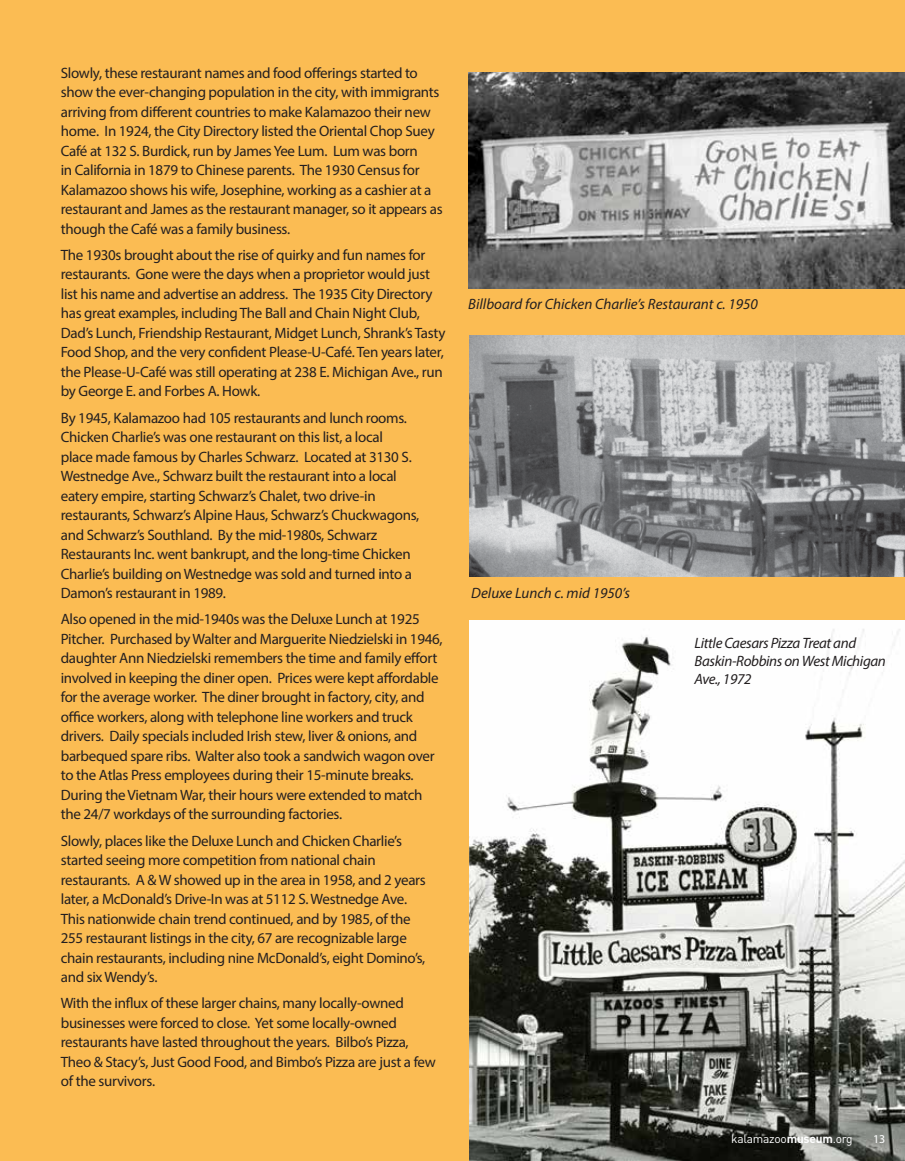
<style>
.page{position:relative;width:905px;height:1161px;background:#fff}
.page>*{position:absolute;margin:0;border:0;box-sizing:border-box;transform-origin:0 0}
.t1{font:15px/19.5px "Myriad Pro";letter-spacing:-.02em;color:#231f20}
.t2{font:italic 15px/18px "Myriad Pro";letter-spacing:-.015em;color:#231f20}
.t3{font:12px "DIN Pro";letter-spacing:-.02em;color:#fff}
.t4{font:12px "Myriad Pro";color:#fff}
.s1{font-weight:700}
</style>
<div class="page">
<div style="left:0;top:0;width:904px;height:1161px;background:#fbbc53"></div>
<img style="left:468px;top:72px;width:436px;height:216px">
<img style="left:469px;top:335px;width:435px;height:241px">
<img style="left:469px;top:621px;width:435px;height:540px">
<p class="t1" style="left:61px;top:63px;width:383px">Slowly, these restaurant names and food offerings started to show the ever-changing population in the city, with immigrants arriving from different countries to make Kalamazoo their new home. In 1924, the City Directory listed the Oriental Chop Suey Café at 132 S. Burdick, run by James Yee Lum. Lum was born<br>in California in 1879 to Chinese parents. The 1930 Census for Kalamazoo shows his wife, Josephine, working as a cashier at a restaurant and James as the restaurant manager, so it appears as though the Café was a family business.</p>
<p class="t1" style="left:61px;top:245px;width:386px">The 1930s brought about the rise of quirky and fun names for restaurants. Gone were the days when a proprietor would just list his name and advertise an address. The 1935 City Directory has great examples, including The Ball and Chain Night Club, Dad’s Lunch, Friendship Restaurant, Midget Lunch, Shrank’s Tasty Food Shop, and the very confident Please-U-Café. Ten years later, the Please-U-Café was still operating at 238 E. Michigan Ave., run by George E. and Forbes A. Howk.</p>
<p class="t1" style="left:61px;top:408px;width:360px">By 1945, Kalamazoo had 105 restaurants and lunch rooms.<br>Chicken Charlie’s was one restaurant on this list, a local<br>place made famous by Charles Schwarz. Located at 3130 S.<br>Westnedge Ave., Schwarz built the restaurant into a local eatery empire, starting Schwarz’s Chalet, two drive-in restaurants, Schwarz’s Alpine Haus, Schwarz’s Chuckwagons, and Schwarz’s Southland. By the mid-1980s, Schwarz Restaurants Inc. went bankrupt, and the long-time Chicken Charlie’s building on Westnedge was sold and turned into a Damon’s restaurant in 1989.</p>
<p class="t1" style="left:61px;top:609px;width:383px">Also opened in the mid-1940s was the Deluxe Lunch at 1925<br>Pitcher. Purchased by Walter and Marguerite Niedzielski in 1946, daughter Ann Niedzielski remembers the time and family effort involved in keeping the diner open. Prices were kept affordable for the average worker. The diner brought in factory, city, and office workers, along with telephone line workers and truck drivers. Daily specials included Irish stew, liver &amp; onions, and barbequed spare ribs. Walter also took a sandwich wagon over to the Atlas Press employees during their 15-minute breaks.<br>During the Vietnam War, their hours were extended to match the 24/7 workdays of the surrounding factories.</p>
<p class="t1" style="left:61px;top:831px;width:366px">Slowly, places like the Deluxe Lunch and Chicken Charlie’s started seeing more competition from national chain restaurants. A &amp; W showed up in the area in 1958, and 2 years later, a McDonald’s Drive-In was at 5112 S. Westnedge Ave.<br>This nationwide chain trend continued, and by 1985, of the 255 restaurant listings in the city, 67 are recognizable large chain restaurants, including nine McDonald’s, eight Domino’s, and six Wendy’s.</p>
<p class="t1" style="left:61px;top:993px;width:376px">With the influx of these larger chains, many locally-owned businesses were forced to close. Yet some locally-owned restaurants have lasted throughout the years. Bilbo’s Pizza, Theo &amp; Stacy’s, Just Good Food, and Bimbo’s Pizza are just a few of the survivors.</p>
<p class="t2" style="left:468px;top:294px;width:291px">Billboard for Chicken Charlie’s Restaurant c. 1950</p>
<p class="t2" style="left:471px;top:584px;width:160px">Deluxe Lunch c. mid 1950’s</p>
<p class="t2" style="left:694px;top:634px;width:193px">Little Caesars Pizza Treat and<br>Baskin-Robbins on West Michigan<br>Ave., 1972</p>
<p class="t3" style="left:731px;top:1131px;width:123px">kalamazoo<span class="s1">museum</span>.org</p>
<p class="t4" style="left:873px;top:1132px;width:14px">13</p>
</div>
